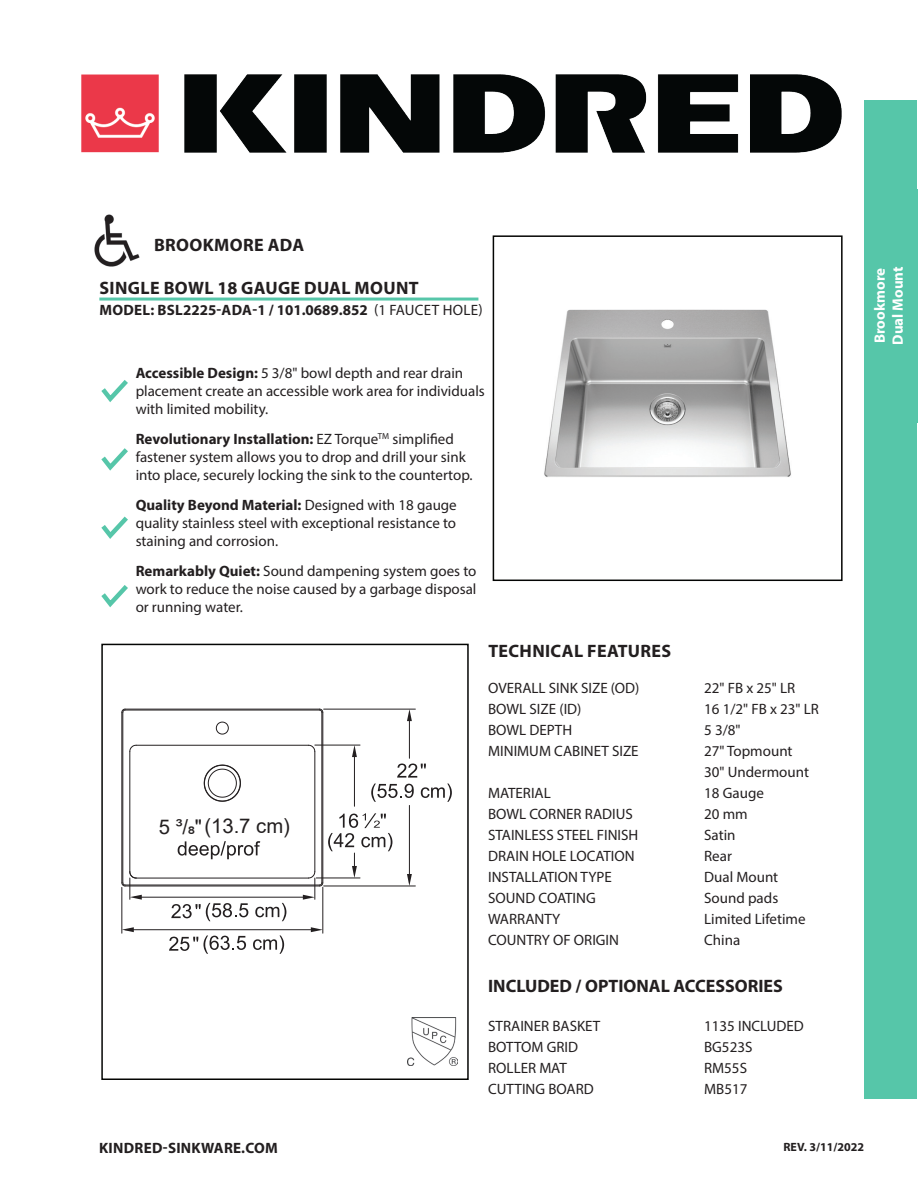
<style>
.page{position:relative;width:918px;height:1188px;background:#fff}
.page>*{position:absolute;margin:0;border:0;box-sizing:border-box;transform-origin:0 0}
.t1{font:20.25px "Arial";color:#231f20}
.t2{font:700 18px "Myriad Pro";letter-spacing:.02em;color:#231f20}
.t3{font:700 18px "Myriad Pro";color:#231f20}
.t4{font:15px/18px "Myriad Pro";color:#231f20}
.t5{font:700 15px "Myriad Pro";color:#231f20}
.t6{font:700 15px "Myriad Pro";letter-spacing:.02em;color:#231f20}
.t7{font:700 15px "Myriad Pro";color:#fff}
.t8{font:700 12px "Myriad Pro";color:#231f20}
.s1{font-weight:400}
.s2{font-weight:700}
</style>
<div class="page">
<img style="left:81px;top:74px;width:761px;height:79px">
<hr style="left:99px;top:298px;width:379px;height:3px;background:#56c6a9">
<div style="left:493px;top:235px;width:350px;height:346px;border:2px solid #040503"></div>
<div style="left:101px;top:644px;width:368px;height:436px;border:2px solid #040503"></div>
<div style="left:865px;top:100px;width:52px;height:999px;background:#56c6a9"></div>
<div style="left:874px;top:189px;width:44px;height:233px;background:#56c6a9"></div>
<img style="left:544px;top:309px;width:247px;height:168px">
<img style="left:408px;top:1017px;width:49px;height:48px">
<img style="left:94px;top:214px;width:46px;height:53px">
<svg style="left:101px;top:380px;width:27px;height:22px"></svg>
<svg style="left:101px;top:448px;width:27px;height:23px"></svg>
<svg style="left:101px;top:516px;width:27px;height:23px"></svg>
<svg style="left:101px;top:585px;width:27px;height:23px"></svg>
<svg style="left:216px;top:721px;width:13px;height:14px"></svg>
<hr style="left:125px;top:886px;width:195px;height:1px;background:#231f20">
<hr style="left:323px;top:712px;width:1px;height:171px;background:#231f20">
<hr style="left:125px;top:709px;width:195px;height:1px;background:#231f20">
<hr style="left:122px;top:712px;width:1px;height:171px;background:#231f20">
<hr style="left:136px;top:745px;width:173px;height:1px;background:#231f20">
<svg style="left:308px;top:745px;width:7px;height:7px"></svg>
<svg style="left:129px;top:745px;width:8px;height:7px"></svg>
<hr style="left:130px;top:752px;width:1px;height:120px;background:#231f20">
<hr style="left:136px;top:878px;width:173px;height:1px;background:#231f20">
<hr style="left:315px;top:752px;width:1px;height:120px;background:#231f20">
<svg style="left:319px;top:708px;width:4px;height:5px"></svg>
<hr style="left:125px;top:710px;width:195px;height:1px;background:#231f20">
<svg style="left:121px;top:708px;width:5px;height:5px"></svg>
<hr style="left:123px;top:712px;width:1px;height:171px;background:#231f20">
<hr style="left:125px;top:885px;width:195px;height:1px;background:#231f20">
<hr style="left:322px;top:712px;width:1px;height:171px;background:#231f20">
<svg style="left:204px;top:764px;width:37px;height:38px"></svg>
<svg style="left:123px;top:927px;width:11px;height:5px"></svg>
<svg style="left:311px;top:927px;width:12px;height:5px"></svg>
<hr style="left:135px;top:897px;width:172px;height:1px;background:#231f20">
<hr style="left:125px;top:929px;width:190px;height:1px;background:#231f20">
<hr style="left:323px;top:887px;width:1px;height:46px;background:#231f20">
<svg style="left:407px;top:710px;width:5px;height:11px"></svg>
<svg style="left:407px;top:874px;width:5px;height:12px"></svg>
<svg style="left:352px;top:746px;width:5px;height:11px"></svg>
<hr style="left:324px;top:886px;width:91px;height:1px;background:#231f20">
<hr style="left:315px;top:745px;width:45px;height:1px;background:#231f20">
<hr style="left:324px;top:709px;width:91px;height:1px;background:#231f20">
<hr style="left:354px;top:749px;width:1px;height:57px;background:#231f20">
<hr style="left:409px;top:717px;width:1px;height:41px;background:#231f20">
<hr style="left:409px;top:805px;width:1px;height:78px;background:#231f20">
<hr style="left:122px;top:887px;width:1px;height:46px;background:#231f20">
<svg style="left:121px;top:871px;width:21px;height:29px"></svg>
<svg style="left:253px;top:935px;width:31px;height:19px"></svg>
<svg style="left:169px;top:935px;width:77px;height:19px"></svg>
<svg style="left:255px;top:903px;width:31px;height:18px"></svg>
<svg style="left:171px;top:903px;width:77px;height:18px"></svg>
<svg style="left:303px;top:813px;width:89px;height:87px"></svg>
<svg style="left:371px;top:784px;width:43px;height:18px"></svg>
<svg style="left:421px;top:784px;width:31px;height:18px"></svg>
<svg style="left:397px;top:764px;width:29px;height:14px"></svg>
<svg style="left:178px;top:841px;width:82px;height:18px"></svg>
<p class="t2" style="left:154px;top:233px;width:152px">BROOKMORE ADA</p>
<p class="t2" style="left:100px;top:276px;width:321px">SINGLE BOWL 18 GAUGE DUAL MOUNT</p>
<p class="t5" style="left:100px;top:300px;width:385px">MODEL: BSL2225-ADA-1 / 101.0689.852 <span class="s1">(1 FAUCET HOLE)</span></p>
<p class="t4" style="left:136px;top:363px;width:351px"><span class="s2">Accessible Design:</span> 5 3/8" bowl depth and rear drain placement create an accessible work area for individuals with limited mobility.</p>
<p class="t4" style="left:136px;top:429px;width:338px"><span class="s2">Revolutionary Installation:</span> EZ Torque<sup>TM</sup> simplified fastener system allows you to drop and drill your sink into place, securely locking the sink to the countertop.</p>
<p class="t4" style="left:136px;top:495px;width:323px;text-align:justify"><span class="s2">Quality Beyond Material:</span> Designed with 18 gauge quality stainless steel with exceptional resistance to staining and corrosion.</p>
<p class="t4" style="left:136px;top:561px;width:342px;text-align:justify"><span class="s2">Remarkably Quiet:</span> Sound dampening system goes to work to reduce the noise caused by a garbage disposal or running water.</p>
<p class="t1" style="left:159px;top:812px;width:133px">5 ³/8"(13.7 cm)</p>
<p class="t2" style="left:488px;top:639px;width:184px">TECHNICAL FEATURES</p>
<p class="t4" style="left:488px;top:679px;width:153px">OVERALL SINK SIZE (OD)</p>
<p class="t4" style="left:704px;top:679px;width:93px">22" FB x 25" LR</p>
<p class="t4" style="left:488px;top:700px;width:95px">BOWL SIZE (ID)</p>
<p class="t4" style="left:704px;top:700px;width:116px">16 1/2" FB x 23" LR</p>
<p class="t4" style="left:488px;top:721px;width:86px">BOWL DEPTH</p>
<p class="t4" style="left:704px;top:721px;width:38px">5 3/8"</p>
<p class="t4" style="left:488px;top:742px;width:152px">MINIMUM CABINET SIZE</p>
<p class="t4" style="left:704px;top:742px;width:90px">27" Topmount</p>
<p class="t4" style="left:704px;top:763px;width:106px">30" Undermount</p>
<p class="t4" style="left:488px;top:784px;width:64px">MATERIAL</p>
<p class="t4" style="left:704px;top:784px;width:61px">18 Gauge</p>
<p class="t4" style="left:488px;top:805px;width:146px">BOWL CORNER RADIUS</p>
<p class="t4" style="left:704px;top:805px;width:45px">20 mm</p>
<p class="t4" style="left:488px;top:826px;width:152px">STAINLESS STEEL FINISH</p>
<p class="t4" style="left:704px;top:826px;width:33px">Satin</p>
<p class="t4" style="left:488px;top:847px;width:148px">DRAIN HOLE LOCATION</p>
<p class="t4" style="left:704px;top:847px;width:29px">Rear</p>
<p class="t4" style="left:488px;top:868px;width:125px">INSTALLATION TYPE</p>
<p class="t4" style="left:704px;top:868px;width:76px">Dual Mount</p>
<p class="t4" style="left:488px;top:889px;width:109px">SOUND COATING</p>
<p class="t4" style="left:704px;top:889px;width:76px">Sound pads</p>
<p class="t4" style="left:488px;top:910px;width:74px">WARRANTY</p>
<p class="t4" style="left:704px;top:910px;width:103px">Limited Lifetime</p>
<p class="t4" style="left:488px;top:931px;width:132px">COUNTRY OF ORIGIN</p>
<p class="t4" style="left:704px;top:931px;width:38px">China</p>
<p class="t3" style="left:488px;top:974px;width:296px">INCLUDED / OPTIONAL ACCESSORIES</p>
<p class="t4" style="left:488px;top:1016px;width:114px">STRAINER BASKET</p>
<p class="t4" style="left:704px;top:1016px;width:101px">1135 INCLUDED</p>
<p class="t4" style="left:488px;top:1037px;width:92px">BOTTOM GRID</p>
<p class="t4" style="left:704px;top:1037px;width:50px">BG523S</p>
<p class="t4" style="left:488px;top:1058px;width:80px">ROLLER MAT</p>
<p class="t4" style="left:704px;top:1058px;width:44px">RM55S</p>
<p class="t4" style="left:488px;top:1079px;width:107px">CUTTING BOARD</p>
<p class="t4" style="left:704px;top:1079px;width:45px">MB517</p>
<p class="t7" style="left:870px;top:343px;width:77px;rotate:-90deg">Brookmore</p>
<p class="t7" style="left:888px;top:345px;width:80px;rotate:-90deg">Dual Mount</p>
<p class="t6" style="left:99px;top:1138px;width:180px">KINDRED-SINKWARE.COM</p>
<p class="t8" style="left:783px;top:1139px;width:82px">REV. 3/11/2022</p>
</div>
